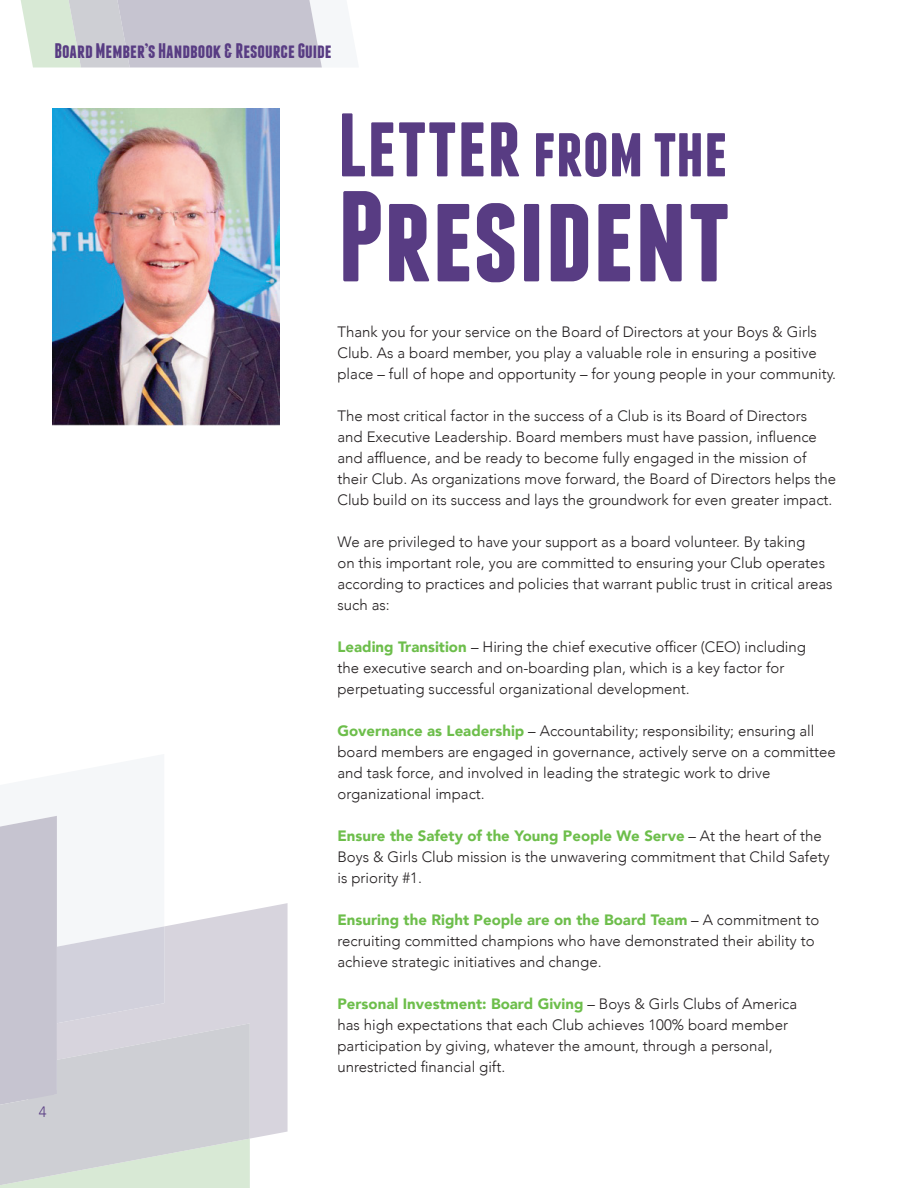
<style>
.page{position:relative;width:918px;height:1188px;background:#fff}
.page>*{position:absolute;margin:0;border:0;box-sizing:border-box;transform-origin:0 0}
.t1{font:700 129px "Franchise";color:#583c83}
.t2{font:700 72px "Franchise";color:#583c83}
.t3{font:700 21px "Franchise";color:#583c83}
.t4{font:300 15px/21px "Avenir";color:#231f20}
.t5{font:300 15px "Avenir";color:#583c83}
.s1{font-size:90px}
.s2{font-weight:900;color:#6dbe4b}
</style>
<div class="page">
<svg style="left:20px;top:0;width:302px;height:68px;background:#ccced3"></svg>
<div style="left:250px;top:903px;width:38px;height:236px;background:#d7d4dd"></div>
<svg style="left:0;top:815px;width:250px;height:373px"></svg>
<img style="left:53px;top:109px;width:226px;height:317px">
<h3 class="t3" style="left:54px;top:41px;width:279px">Board Member’s Handbook &amp; Resource Guide</h3>
<p class="t5" style="left:39px;top:1103px;width:9px">4</p>
<h2 class="t2" style="left:338px;top:118px;width:392px"><span class="s1">Letter</span> from the</h2>
<h1 class="t1" style="left:338px;top:176px;width:395px">President</h1>
<p class="t4" style="left:338px;top:321px;width:500px">Thank you for your service on the Board of Directors at your Boys &amp; Girls<br>Club. As a board member, you play a valuable role in ensuring a positive place – full of hope and opportunity – for young people in your community.</p>
<p class="t4" style="left:338px;top:405px;width:500px">The most critical factor in the success of a Club is its Board of Directors and Executive Leadership. Board members must have passion, influence and affluence, and be ready to become fully engaged in the mission of their Club. As organizations move forward, the Board of Directors helps the Club build on its success and lays the groundwork for even greater impact.</p>
<p class="t4" style="left:338px;top:531px;width:497px">We are privileged to have your support as a board volunteer. By taking<br>on this important role, you are committed to ensuring your Club operates according to practices and policies that warrant public trust in critical areas such as:</p>
<p class="t4" style="left:338px;top:636px;width:470px"><span class="s2">Leading Transition</span> – Hiring the chief executive officer (CEO) including the executive search and on-boarding plan, which is a key factor for perpetuating successful organizational development.</p>
<p class="t4" style="left:338px;top:720px;width:500px"><span class="s2">Governance as Leadership</span> – Accountability; responsibility; ensuring all board members are engaged in governance, actively serve on a committee and task force, and involved in leading the strategic work to drive organizational impact.</p>
<p class="t4" style="left:338px;top:825px;width:494px"><span class="s2">Ensure the Safety of the Young People We Serve</span> – At the heart of the<br>Boys &amp; Girls Club mission is the unwavering commitment that Child Safety is priority #1.</p>
<p class="t4" style="left:338px;top:909px;width:483px"><span class="s2">Ensuring the Right People are on the Board Team</span> – A commitment to recruiting committed champions who have demonstrated their ability to achieve strategic initiatives and change.</p>
<p class="t4" style="left:338px;top:993px;width:461px"><span class="s2">Personal Investment: Board Giving</span> – Boys &amp; Girls Clubs of America has high expectations that each Club achieves 100% board member participation by giving, whatever the amount, through a personal, unrestricted financial gift.</p>
</div>
